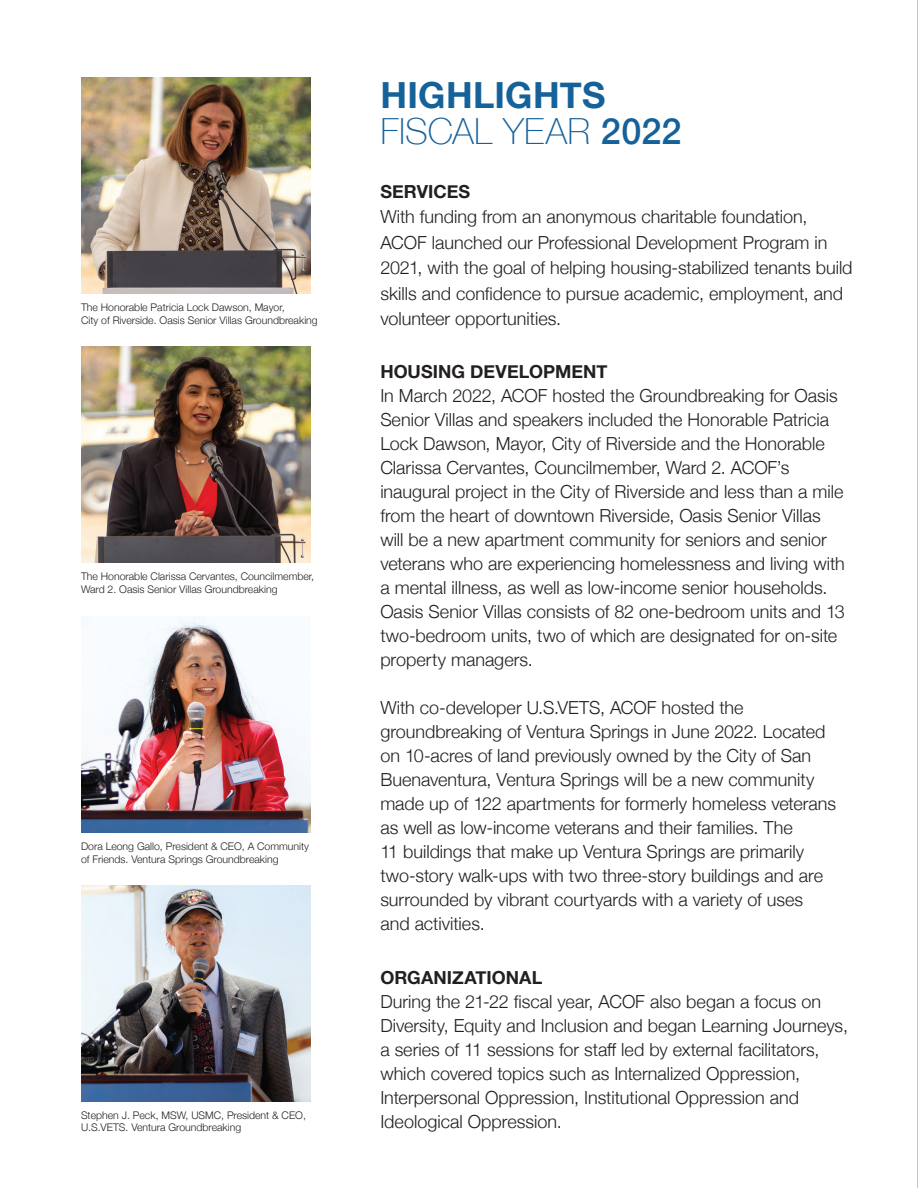
<style>
.page{position:relative;width:918px;height:1188px;background:#fff}
.page>*{position:absolute;margin:0;border:0;box-sizing:border-box;transform-origin:0 0}
.t1{font:700 36px/36px "Helvetica Neue";letter-spacing:.01em;color:#156199}
.t2{font:300 18px/24px "Helvetica Neue";color:#231f20}
.t3{font:700 18px "Helvetica Neue";color:#231f20}
.t4{font:300 10.5px/12.6px "Helvetica Neue";color:#231f20}
.s1{font-weight:100}
.s2{font-weight:500}
</style>
<div class="page">
<img style="left:81px;top:78px;width:229px;height:216px">
<img style="left:81px;top:347px;width:229px;height:216px">
<img style="left:81px;top:616px;width:229px;height:216px">
<img style="left:81px;top:885px;width:229px;height:216px">
<hr style="left:917px;top:0;width:1px;height:1188px;background:#898c8d">
<p class="t4" style="left:81px;top:301px;width:238px">The Honorable Patricia Lock Dawson, Mayor,<br>City of Riverside. Oasis Senior Villas Groundbreaking</p>
<p class="t4" style="left:81px;top:569px;width:235px">The Honorable Clarissa Cervantes, Councilmember,<br>Ward 2. Oasis Senior Villas Groundbreaking</p>
<p class="t4" style="left:81px;top:839px;width:230px">Dora Leong Gallo, President &amp; CEO, A Community of Friends. Ventura Springs Groundbreaking</p>
<p class="t4" style="left:81px;top:1108px;width:226px">Stephen J. Peck, MSW, USMC, President &amp; CEO,<br>U.S.VETS. Ventura Groundbreaking</p>
<h1 class="t1" style="left:380px;top:78px;width:303px">HIGHLIGHTS<br><span class="s1">FISCAL YEAR</span> <span class="s2">2022</span></h1>
<p class="t3" style="left:380px;top:177px;width:91px">SERVICES</p>
<p class="t2" style="left:380px;top:203px;width:474px;line-height:25.5px">With funding from an anonymous charitable foundation, ACOF launched our Professional Development Program in 2021, with the goal of helping housing-stabilized tenants build skills and confidence to pursue academic, employment, and volunteer opportunities.</p>
<p class="t3" style="left:380px;top:357px;width:229px">HOUSING DEVELOPMENT</p>
<p class="t2" style="left:380px;top:382px;width:466px">In March 2022, ACOF hosted the Groundbreaking for Oasis Senior Villas and speakers included the Honorable Patricia Lock Dawson, Mayor, City of Riverside and the Honorable Clarissa Cervantes, Councilmember, Ward 2. ACOF’s inaugural project in the City of Riverside and less than a mile from the heart of downtown Riverside, Oasis Senior Villas will be a new apartment community for seniors and senior veterans who are experiencing homelessness and living with a mental illness, as well as low-income senior households.<br>Oasis Senior Villas consists of 82 one-bedroom units and 13 two-bedroom units, two of which are designated for on-site property managers.</p>
<p class="t2" style="left:380px;top:694px;width:457px">With co-developer U.S.VETS, ACOF hosted the groundbreaking of Ventura Springs in June 2022. Located on 10-acres of land previously owned by the City of San Buenaventura, Ventura Springs will be a new community made up of 122 apartments for formerly homeless veterans as well as low-income veterans and their families. The<br>11 buildings that make up Ventura Springs are primarily two-story walk-ups with two three-story buildings and are surrounded by vibrant courtyards with a variety of uses and activities.</p>
<p class="t3" style="left:380px;top:963px;width:163px">ORGANIZATIONAL</p>
<p class="t2" style="left:380px;top:988px;width:469px">During the 21-22 fiscal year, ACOF also began a focus on Diversity, Equity and Inclusion and began Learning Journeys, a series of 11 sessions for staff led by external facilitators, which covered topics such as Internalized Oppression, Interpersonal Oppression, Institutional Oppression and Ideological Oppression.</p>
</div>
